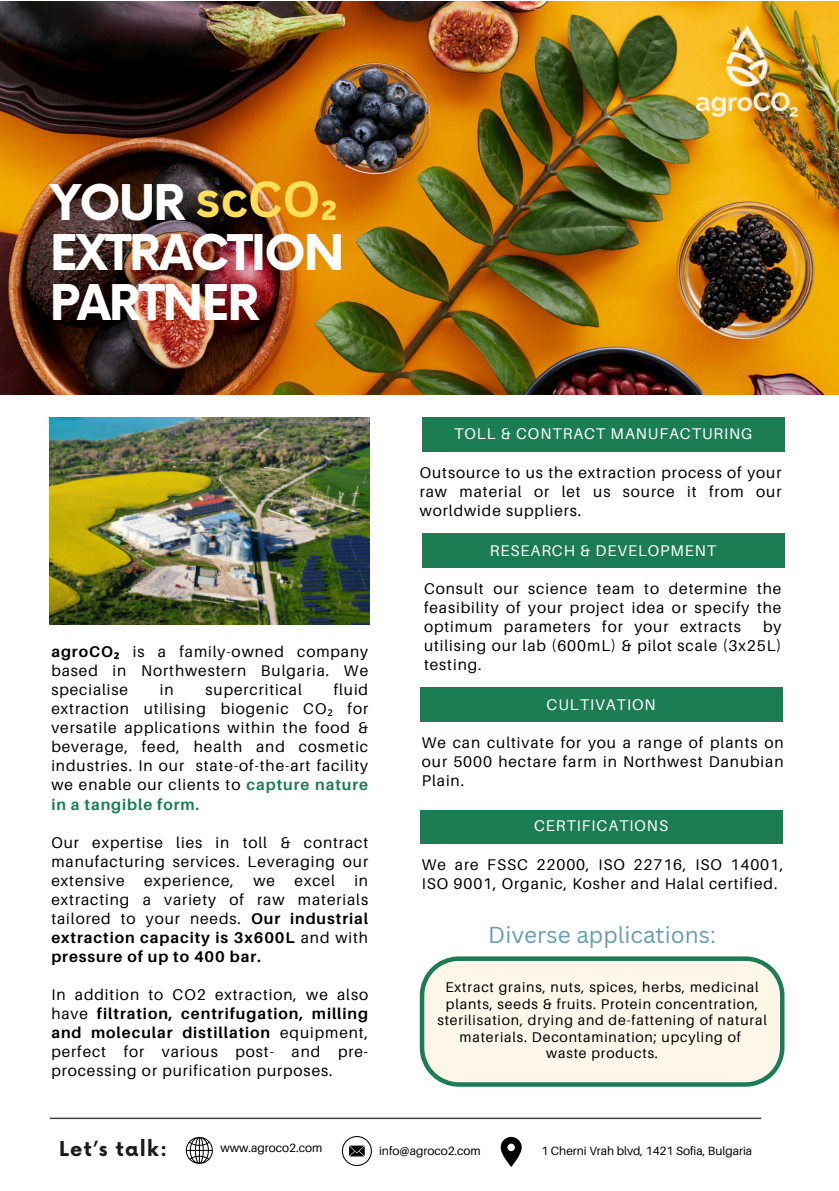
<style>
.page{position:relative;width:839px;height:1191px;background:#fff}
.page>*{position:absolute;margin:0;border:0;box-sizing:border-box;transform-origin:0 0}
.t1{font:700 49.4px "Canva Sans";color:#ffde59}
.t2{font:700 48px/49.6px "Now";letter-spacing:-.04em;color:#fff}
.t3{font:22.6px "Canva Sans";color:#689dad}
.t4{font:700 20px "Now";letter-spacing:.06em;color:#1c1b19}
.t5{font:15.4px/19px "Aileron";letter-spacing:.06em;color:#000;text-align:justify}
.t6{font:15.4px "Aileron";letter-spacing:.06em;color:#fff}
.t7{font:14px/16.4px "Aileron";letter-spacing:.06em;color:#000;text-align:center}
.t8{font:12px "Aileron";color:#000}
.s1{font-family:"Now";font-size:48px;color:#fff}
.s2{font-weight:700}
.s3{font-family:"Noto Sans";font-weight:700}
.s4{font-family:"Noto Sans"}
.s5{font-weight:700;color:#1c7c54}
</style>
<div class="page">
<hr style="left:50px;top:1118px;width:711px;height:1px;background:#444440">
<img style="left:50px;top:418px;width:319px;height:207px">
<svg style="left:186px;top:1137px;width:27px;height:27px"></svg>
<svg style="left:342px;top:1136px;width:30px;height:30px"></svg>
<svg style="left:500px;top:1137px;width:21px;height:30px"></svg>
<img style="left:0;top:2px;width:838px;height:392px">
<div style="left:422px;top:418px;width:362px;height:34px;background:#1c7c54"></div>
<div style="left:420px;top:688px;width:362px;height:34px;background:#1c7c54"></div>
<div style="left:422px;top:534px;width:362px;height:34px;background:#1c7c54"></div>
<div style="left:420px;top:810px;width:362px;height:34px;background:#1c7c54"></div>
<svg style="left:420px;top:956px;width:364px;height:131px;background:#ececde"></svg>
<img style="left:696px;top:25px;width:101px;height:92px">
<h1 class="t1" style="left:50px;top:164px;width:289px"><span class="s1">YOUR</span> scCO₂</h1>
<h2 class="t2" style="left:50px;top:231px;width:296px">EXTRACTION<br>PARTNER</h2>
<p class="t5" style="left:51px;top:642px;width:318px"><span class="s2">agroCO</span><span class="s3">₂</span> is a family-owned company based in Northwestern Bulgaria. We specialise</p>
<p class="t5" style="left:51px;top:680px;width:318px;text-indent:282px">fluid extraction utilising biogenic CO<span class="s4">₂</span> for versatile applications within the food &amp; beverage, feed, health and cosmetic industries. In our state-of-the-art facility we enable our clients to <span class="s5">capture nature in a tangible form.</span></p>
<p class="t5" style="left:51px;top:832px;width:318px">Our expertise lies in toll &amp; contract manufacturing services. Leveraging our extensive</p>
<p class="t5" style="left:160px;top:680px;width:15px">in</p>
<p class="t5" style="left:205px;top:680px;width:98px">supercritical</p>
<p class="t5" style="left:144px;top:870px;width:91px">experience,</p>
<p class="t5" style="left:253px;top:870px;width:23px">we</p>
<p class="t5" style="left:294px;top:870px;width:42px">excel</p>
<p class="t5" style="left:51px;top:870px;width:318px;text-indent:303px">in extracting a variety of raw materials tailored to your needs. <span class="s2">Our industrial extraction capacity is 3x600L</span> and with <span class="s2">pressure of up to 400 bar.</span></p>
<p class="t5" style="left:51px;top:985px;width:318px">In addition to CO2 extraction, we also have <span class="s2">filtration, centrifugation, milling and molecular distillation</span> equipment, perfect for various post- and pre&shy;processing or purification purposes.</p>
<p class="t6" style="left:454px;top:424px;width:299px">TOLL &amp; CONTRACT MANUFACTURING</p>
<p class="t5" style="left:420px;top:463px;width:363px">Outsource to us the extraction process of your raw material or let us source it from our worldwide suppliers.</p>
<p class="t6" style="left:490px;top:541px;width:228px">RESEARCH &amp; DEVELOPMENT</p>
<p class="t5" style="left:424px;top:579px;width:359px">Consult our science team to determine the feasibility of your project idea or specify the optimum parameters for your extracts</p>
<p class="t5" style="left:424px;top:617px;width:359px;text-indent:339px">by utilising our lab (600mL) &amp; pilot scale (3x25L) testing.</p>
<p class="t6" style="left:546px;top:695px;width:110px">CULTIVATION</p>
<p class="t5" style="left:422px;top:733px;width:363px">We can cultivate for you a range of plants on our 5000 hectare farm in Northwest Danubian Plain.</p>
<p class="t6" style="left:534px;top:816px;width:135px">CERTIFICATIONS</p>
<p class="t5" style="left:422px;top:855px;width:363px">We are FSSC 22000, ISO 22716, ISO 14001,<br>ISO 9001, Organic, Kosher and Halal certified.</p>
<h3 class="t3" style="left:488px;top:919px;width:229px">Diverse applications:</h3>
<p class="t7" style="left:437px;top:979px;width:331px">Extract grains, nuts, spices, herbs, medicinal plants, seeds &amp; fruits. Protein concentration, sterilisation, drying and de-fattening of natural materials. Decontamination; upcyling of<br>waste products.</p>
<p class="t4" style="left:59px;top:1138px;width:110px">Let’s talk:</p>
<p class="t8" style="left:379px;top:1143px;width:103px">info@agroco2.com</p>
<p class="t8" style="left:541px;top:1143px;width:212px">1 Cherni Vrah blvd, 1421 Sofia, Bulgaria</p>
<p class="t8" style="left:220px;top:1140px;width:103px">www.agroco2.com</p>
</div>
